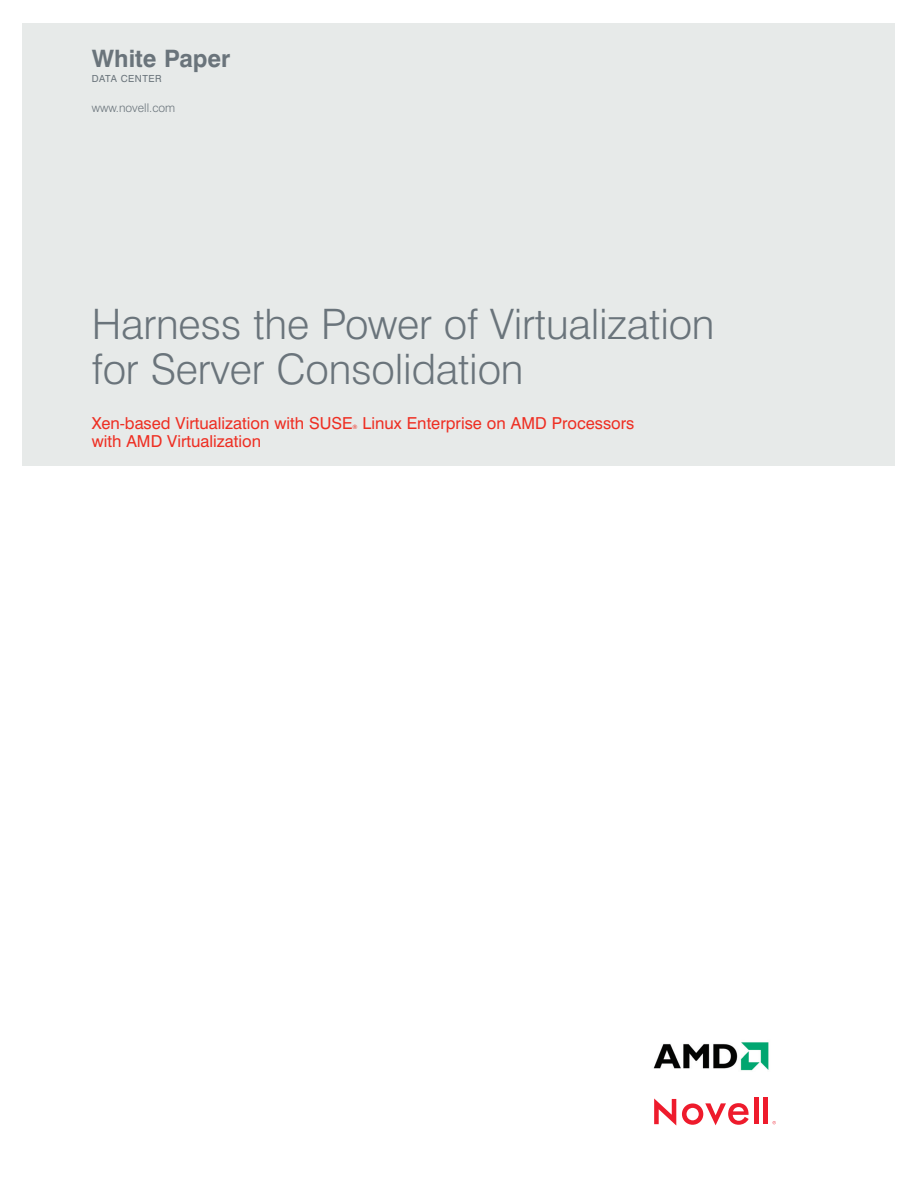
<style>
.page{position:relative;width:918px;height:1188px;background:#fff}
.page>*{position:absolute;margin:0;border:0;box-sizing:border-box;transform-origin:0 0}
.t1{font:300 42px/45px "Swiss 721 BT";letter-spacing:-.005em;color:#6a747b}
.t2{font:700 24px "Swiss 721 BT";color:#6a747b}
.t3{font:16.5px "Swiss 721 BT";color:#ee2e22}
.t4{font:300 12px "Swiss 721 BT";color:#6a747b}
.t5{font:9.75px "Swiss 721 BT";letter-spacing:.045em;color:#6a747b}
.t6{font:6px "Swiss 721 BT";color:#ee2e22}
</style>
<div class="page">
<div style="left:23px;top:23px;width:872px;height:442px;background:#e7eae9"></div>
<svg style="left:682px;top:1103px;width:67px;height:22px"></svg>
<hr style="left:754px;top:1098px;width:4px;height:26px;background:#ee1b2c">
<hr style="left:764px;top:1098px;width:4px;height:26px;background:#ee1b2c">
<svg style="left:654px;top:1098px;width:22px;height:27px"></svg>
<img style="left:653px;top:1042px;width:116px;height:29px">
<h2 class="t2" style="left:92px;top:49px;width:140px">White Paper</h2>
<p class="t5" style="left:92px;top:74px;width:71px">DATA CENTER</p>
<p class="t4" style="left:92px;top:103px;width:85px">www.novell.com</p>
<h1 class="t1" style="left:92px;top:305px;width:624px">Harness the Power of Virtualization for Server Consolidation</h1>
<p class="t3" style="left:92px;top:417px;width:262px">Xen-based Virtualization with SUSE</p>
<p class="t6" style="left:353px;top:424px;width:6px">®</p>
<p class="t3" style="left:363px;top:417px;width:273px">Linux Enterprise on AMD Processors</p>
<p class="t3" style="left:92px;top:435px;width:171px">with AMD Virtualization</p>
</div>
